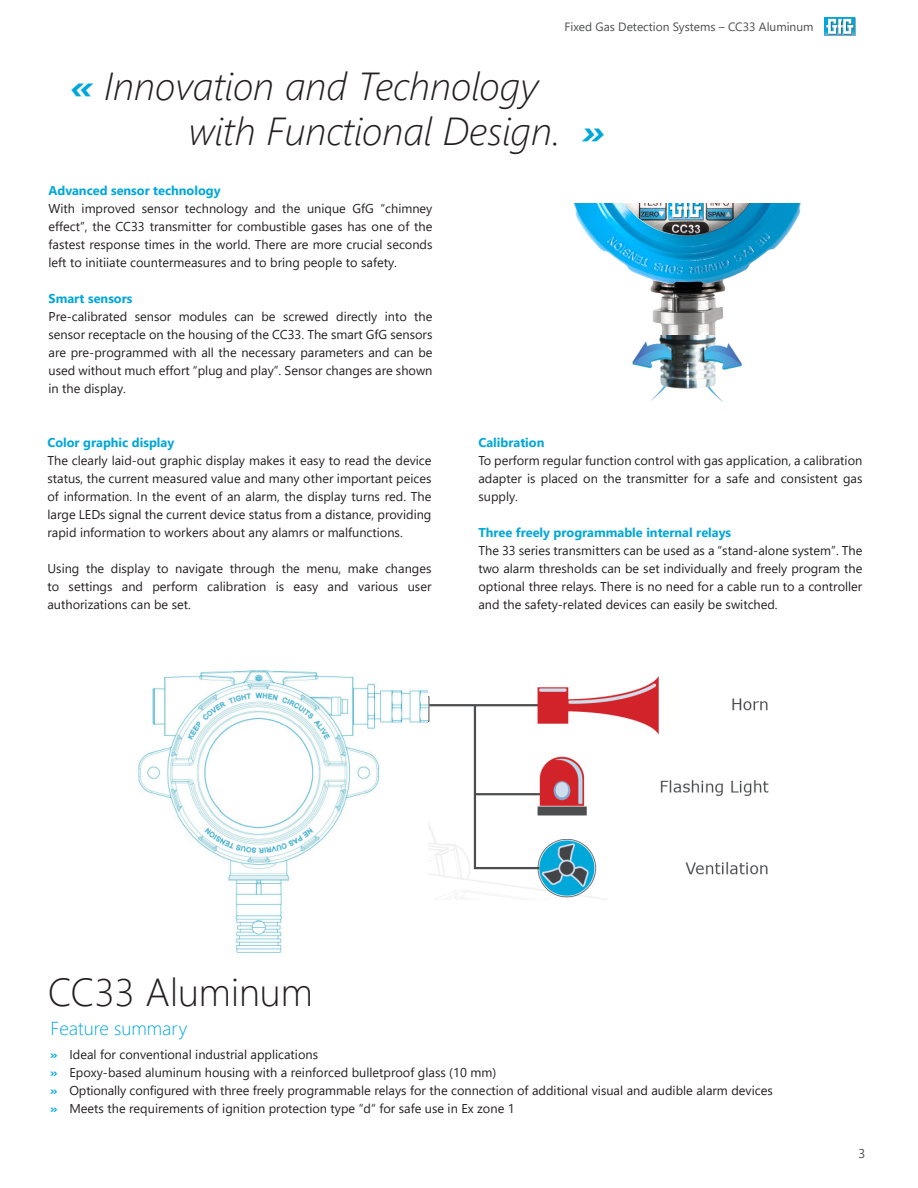
<style>
.page{position:relative;width:918px;height:1188px;background:#fff}
.page>*{position:absolute;margin:0;border:0;box-sizing:border-box;transform-origin:0 0}
.t1{font:italic 300 39px "Segoe UI";color:#231f20}
.t2{font:300 39px "Segoe UI";color:#231f20}
.t3{font:300 18.75px "Segoe UI";color:#00a7d9}
.t4{font:12.75px/18px "Segoe UI";color:#231f20;text-align:justify}
.t5{font:700 12.75px "Segoe UI";color:#00a7d9}
.t6{font:12.75px "Segoe UI";color:#4b4c4d}
.t7{font:12px "Segoe UI";color:#4b4c4d}
.s1{font-weight:700;color:#00a7d9}
</style>
<div class="page">
<img style="left:573px;top:203px;width:228px;height:133px">
<svg style="left:825px;top:17px;width:30px;height:19px"></svg>
<img style="left:632px;top:336px;width:110px;height:66px">
<img style="left:138px;top:670px;width:291px;height:283px">
<img style="left:429px;top:676px;width:340px;height:224px">
<p class="t7" style="left:565px;top:15px;width:250px">Fixed Gas Detection Systems – CC33 Aluminum</p>
<p class="t1" style="left:71px;top:49px;width:469px"><span class="s1">«</span> Innovation and Technology</p>
<p class="t1" style="left:189px;top:94px;width:418px">with Functional Design. <span class="s1">»</span></p>
<p class="t5" style="left:49px;top:178px;width:174px">Advanced sensor technology</p>
<p class="t4" style="left:49px;top:198px;width:385px">With improved sensor technology and the unique GfG “chimney effect”, the CC33 transmitter for combustible gases has one of the fastest response times in the world. There are more crucial seconds left to initiiate countermeasures and to bring people to safety.</p>
<p class="t5" style="left:49px;top:286px;width:85px">Smart sensors</p>
<p class="t4" style="left:49px;top:306px;width:385px">Pre-calibrated sensor modules can be screwed directly into the sensor receptacle on the housing of the CC33. The smart GfG sensors are pre-programmed with all the necessary parameters and can be used without much effort “plug and play”. Sensor changes are shown in the display.</p>
<p class="t5" style="left:48px;top:430px;width:128px">Color graphic display</p>
<p class="t4" style="left:48px;top:450px;width:385px">The clearly laid-out graphic display makes it easy to read the device status, the current measured value and many other important peices of information. In the event of an alarm, the display turns red. The large LEDs signal the current device status from a distance, providing rapid information to workers about any alamrs or malfunctions.</p>
<p class="t4" style="left:48px;top:558px;width:385px">Using the display to navigate through the menu, make changes to settings and perform calibration is easy and various user authorizations can be set.</p>
<p class="t5" style="left:478px;top:430px;width:67px">Calibration</p>
<p class="t4" style="left:478px;top:450px;width:385px">To perform regular function control with gas application, a calibration adapter is placed on the transmitter for a safe and consistent gas supply.</p>
<p class="t5" style="left:478px;top:520px;width:254px">Three freely programmable internal relays</p>
<p class="t4" style="left:478px;top:540px;width:385px">The 33 series transmitters can be used as a “stand-alone system”. The two alarm thresholds can be set individually and freely program the optional three relays. There is no need for a cable run to a controller and the safety-related devices can easily be switched.</p>
<p class="t2" style="left:48px;top:955px;width:266px">CC33 Aluminum</p>
<p class="t3" style="left:51px;top:1010px;width:138px">Feature summary</p>
<p class="t4" style="left:50px;top:1044px;width:270px"><span class="s1">»</span> Ideal for conventional industrial applications</p>
<p class="t4" style="left:50px;top:1062px;width:448px"><span class="s1">»</span> Epoxy-based aluminum housing with a reinforced bulletproof glass (10 mm)</p>
<p class="t4" style="left:50px;top:1080px;width:724px"><span class="s1">»</span> Optionally configured with three freely programmable relays for the connection of additional visual and audible alarm devices</p>
<p class="t4" style="left:50px;top:1098px;width:466px"><span class="s1">»</span> Meets the requirements of ignition protection type “d“ for safe use in Ex zone 1</p>
<p class="t6" style="left:859px;top:1142px;width:8px">3</p>
</div>
